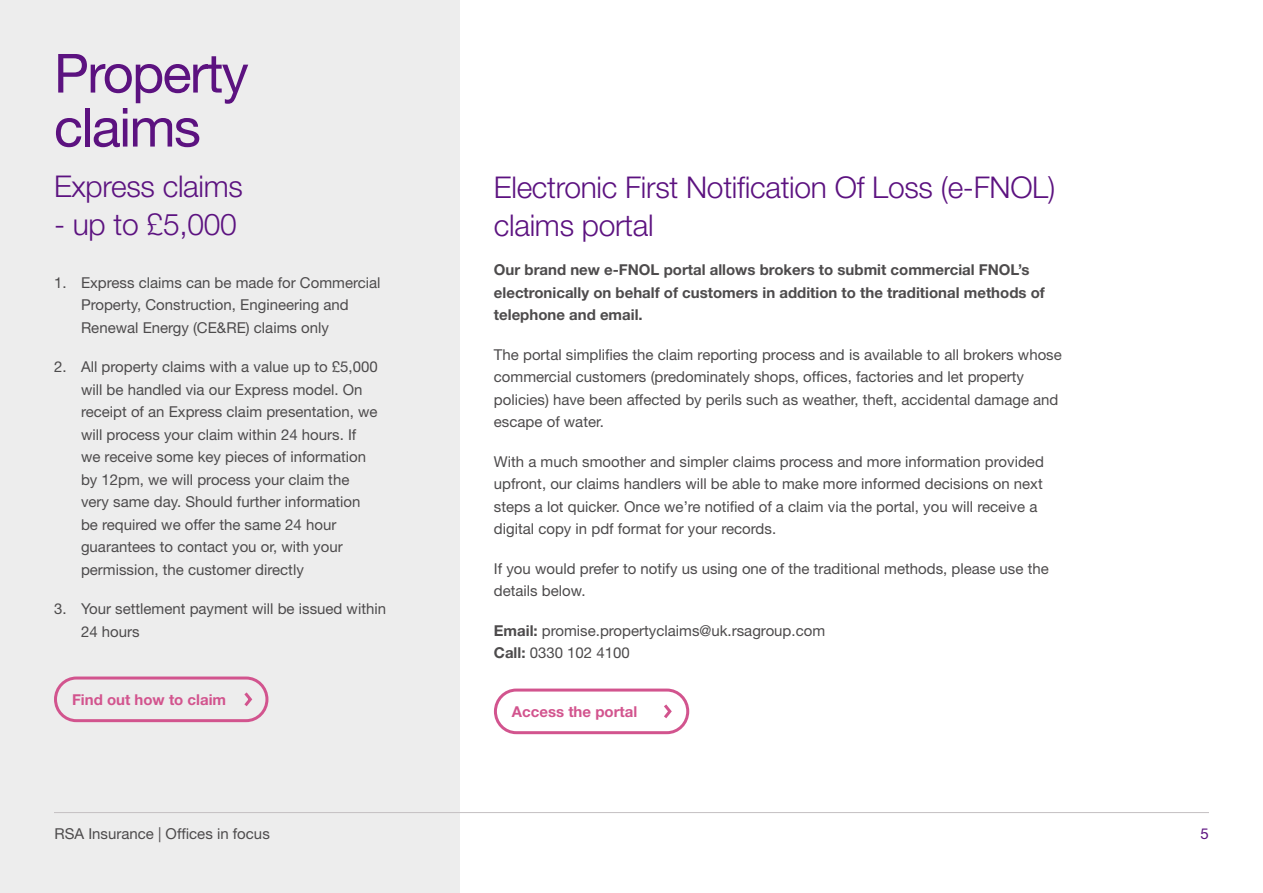
<style>
.page{position:relative;width:1263px;height:893px;background:#fff}
.page>*{position:absolute;margin:0;border:0;box-sizing:border-box;transform-origin:0 0}
.t1{font:54px/54px "Helvetica Neue LT Pro";letter-spacing:-.03em;color:#5c1280}
.t2{font:300 30px/37.5px "Helvetica Neue LT Pro";letter-spacing:-.01em;color:#5c1280}
.t3{font:15px/22.5px "Helvetica Neue LT Pro";color:#4d4b4c}
.t4{font:700 15px/22.5px "Helvetica Neue LT Pro";color:#4d4b4c}
.t5{font:700 15px "Helvetica Neue LT Pro";color:#d2548e}
.t6{font:15px "Helvetica Neue LT Pro";color:#5c1280}
.s1{font-weight:700}
</style>
<div class="page">
<div style="left:0;top:0;width:459px;height:893px;background:#ededed"></div>
<div style="left:54px;top:676px;width:214px;height:46px;border:3px solid #d2548e;border-radius:21px"></div>
<svg style="left:244px;top:692px;width:9px;height:15px"></svg>
<div style="left:494px;top:689px;width:195px;height:45px;border:3px solid #d2548e;border-radius:21px"></div>
<svg style="left:664px;top:704px;width:8px;height:15px"></svg>
<hr style="left:54px;top:812px;width:1155px;height:1px;background:#c4c0c2">
<h1 class="t1" style="left:54px;top:45px;width:196px">Property claims</h1>
<h2 class="t2" style="left:54px;top:167px;width:190px">Express claims</h2>
<h2 class="t2" style="left:54px;top:205px;width:184px">- up to £5,000</h2>
<p class="t3" style="left:81px;top:271px;width:301px;text-indent:-27px">1. Express claims can be made for Commercial<br>Property, Construction, Engineering and<br>Renewal Energy (CE&amp;RE) claims only</p>
<p class="t3" style="left:81px;top:355px;width:298px;text-indent:-27px">2. All property claims with a value up to £5,000 will be handled via our Express model. On receipt of an Express claim presentation, we will process your claim within 24 hours. If we receive some key pieces of information by 12pm, we will process your claim the very same day. Should further information be required we offer the same 24 hour guarantees to contact you or, with your permission, the customer directly</p>
<p class="t3" style="left:81px;top:597px;width:307px;text-indent:-27px">3. Your settlement payment will be issued within<br>24 hours</p>
<p class="t5" style="left:72px;top:690px;width:156px">Find out how to claim</p>
<h2 class="t2" style="left:494px;top:168px;width:563px">Electronic First Notification Of Loss (e-FNOL) claims portal</h2>
<p class="t4" style="left:494px;top:258px;width:552px">Our brand new e-FNOL portal allows brokers to submit commercial FNOL’s electronically on behalf of customers in addition to the traditional methods of telephone and email.</p>
<p class="t3" style="left:494px;top:343px;width:569px">The portal simplifies the claim reporting process and is available to all brokers whose commercial customers (predominately shops, offices, factories and let property policies) have been affected by perils such as weather, theft, accidental damage and escape of water.</p>
<p class="t3" style="left:494px;top:450px;width:551px">With a much smoother and simpler claims process and more information provided upfront, our claims handlers will be able to make more informed decisions on next steps a lot quicker. Once we’re notified of a claim via the portal, you will receive a digital copy in pdf format for your records.</p>
<p class="t3" style="left:494px;top:557px;width:556px">If you would prefer to notify us using one of the traditional methods, please use the details below.</p>
<p class="t3" style="left:494px;top:619px;width:333px"><span class="s1">Email:</span> promise.propertyclaims@uk.rsagroup.com<br><span class="s1">Call:</span> 0330 102 4100</p>
<p class="t5" style="left:512px;top:702px;width:127px">Access the portal</p>
<p class="t3" style="left:55px;top:822px;width:217px">RSA Insurance | Offices in focus</p>
<p class="t6" style="left:1200px;top:824px;width:10px">5</p>
</div>
